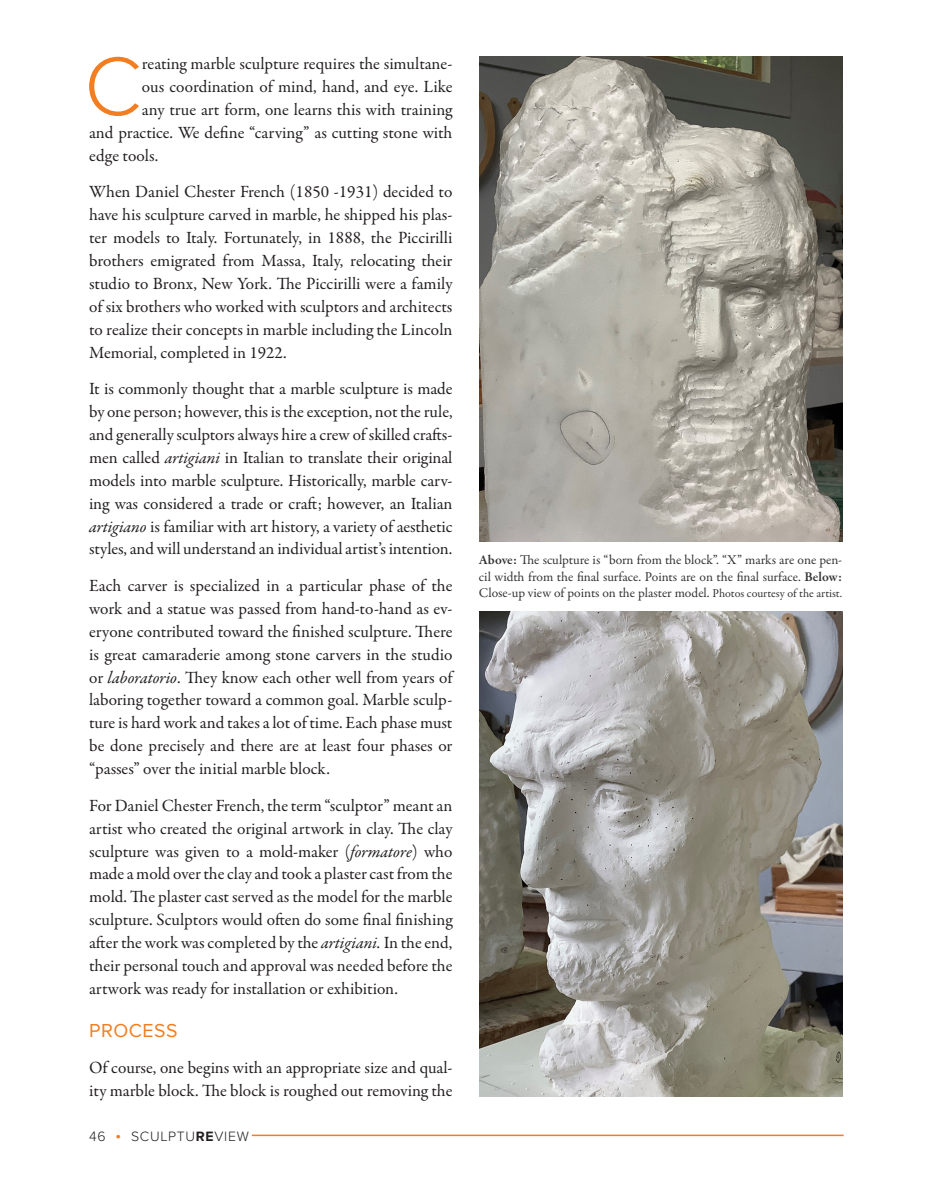
<style>
.page{position:relative;width:932px;height:1202px;background:#fff}
.page>*{position:absolute;margin:0;border:0;box-sizing:border-box;transform-origin:0 0}
.drop_cap{font:300 85.8px "Proxima Nova";color:#f27e21}
.t1{font:19.5px "Proxima Nova";letter-spacing:.025em;color:#f27e21}
.body{font:17.25px/23px "Garamond Premr Pro";color:#231f20;text-align:justify}
.drop_cap-2{font:17.25px "Garamond Premr Pro";color:#231f20}
.t2{font:300 14.1px "Proxima Nova";letter-spacing:.05em;color:#231f20}
.t3{font:13.5px/16.5px "Garamond Premr Pro";color:#333;text-align:justify}
.s1{font-style:italic}
.s2{font-size:17.85px;color:#f27e21}
.s3{font-weight:700}
.s4{font-weight:600}
.s5{font-size:12px}
</style>
<div class="page">
<hr style="left:252px;top:1134px;width:591px;height:2px;background:#f27e21">
<img style="left:479px;top:57px;width:363px;height:484px">
<img style="left:479px;top:611px;width:363px;height:485px">
<p class="drop_cap" style="left:84px;top:22px;width:59px">C</p>
<p class="drop_cap-2" style="left:142px;top:53px;width:312px">reating marble sculpture requires the simultane-</p>
<p class="drop_cap-2" style="left:142px;top:76px;width:312px">ous coordination of mind, hand, and eye. Like</p>
<p class="drop_cap-2" style="left:142px;top:99px;width:312px">any true art form, one learns this with training</p>
<p class="drop_cap-2" style="left:89px;top:122px;width:365px">and practice. We define “carving” as cutting stone with</p>
<p class="drop_cap-2" style="left:89px;top:145px;width:71px">edge tools.</p>
<p class="body" style="left:89px;top:181px;width:365px">When Daniel Chester French (1850 -1931) decided to have his sculpture carved in marble, he shipped his plas&shy;ter models to Italy. Fortunately, in 1888, the Piccirilli brothers emigrated from Massa, Italy, relocating their studio to Bronx, New York. The Piccirilli were a family of six brothers who worked with sculptors and architects to realize their concepts in marble including the Lincoln Memorial, completed in 1922.</p>
<p class="body" style="left:89px;top:377px;width:365px">It is commonly thought that a marble sculpture is made by one person; however, this is the exception, not the rule, and generally sculptors always hire a crew of skilled crafts&shy;men called <span class="s1">artigiani</span> in Italian to translate their original models into marble sculpture. Historically, marble carv&shy;ing was considered a trade or craft; however, an Italian <span class="s1">artigiano</span> is familiar with art history, a variety of aesthetic styles, and will understand an individual artist’s intention.</p>
<p class="body" style="left:89px;top:574px;width:365px">Each carver is specialized in a particular phase of the work and a statue was passed from hand-to-hand as ev&shy;eryone contributed toward the finished sculpture. There is great camaraderie among stone carvers in the studio or <span class="s1">laboratorio</span>. They know each other well from years of laboring together toward a common goal. Marble sculp&shy;ture is hard work and takes a lot of time. Each phase must be done precisely and there are at least four phases or “passes” over the initial marble block.</p>
<p class="body" style="left:89px;top:794px;width:365px">For Daniel Chester French, the term “sculptor” meant an artist who created the original artwork in clay. The clay sculpture was given to a mold-maker (<span class="s1">formatore</span>) who made a mold over the clay and took a plaster cast from the mold. The plaster cast served as the model for the marble sculpture. Sculptors would often do some final finishing after the work was completed by the <span class="s1">artigiani.</span> In the end, their personal touch and approval was needed before the artwork was ready for installation or exhibition.</p>
<p class="t1" style="left:89px;top:1015px;width:90px">PROCESS</p>
<p class="body" style="left:89px;top:1056px;width:365px">Of course, one begins with an appropriate size and qual&shy;ity marble block. The block is roughed out removing the</p>
<p class="t2" style="left:89px;top:1125px;width:161px">46 <span class="s2">•</span> SCULPTU<span class="s3">RE</span>VIEW</p>
<p class="t3" style="left:479px;top:552px;width:365px"><span class="s4">Above:</span> The sculpture is “born from the block”. “X” marks are one pen&shy;cil width from the final surface. Points are on the final surface. <span class="s4">Below:<br></span>Close-up view of points on the plaster model. <span class="s5">Photos courtesy of the artist.</span></p>
</div>
